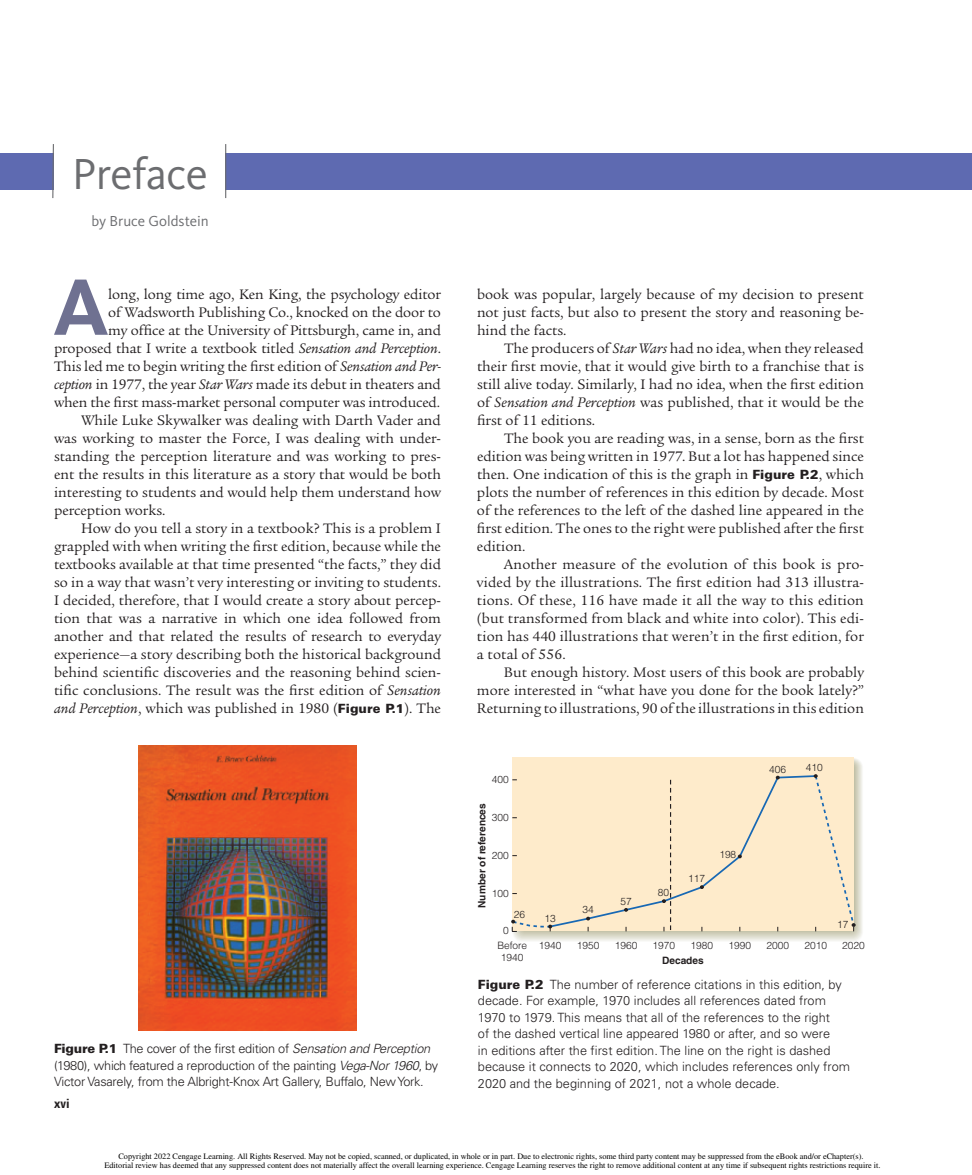
<style>
.page{position:relative;width:972px;height:1175px;background:#fff}
.page>*{position:absolute;margin:0;border:0;box-sizing:border-box;transform-origin:0 0}
.t1{font:700 82.8px "Kievit OT";color:#6f7191}
.t2{font:45px "Kievit OT";letter-spacing:-.015em;color:#6c6d70}
.t3{font:15px "Legacy Serif Std";color:#231f20}
.t4{font:15px "Kievit OT";color:#6c6d70}
.t5{font:300 12.75px/16.5px "Univers LT Std";color:#231f20}
.t6{font:300 12.75px/16.5px "Univers LT Std";letter-spacing:-.02em;color:#231f20}
.t7{font:700 condensed 12.75px "Univers LT Std";color:#231f20}
.t8{font:300 10.2px/12.1px "Helvetica LT Std";color:#231f20;text-align:center}
.t9{font:700 10.2px/14.5px "Helvetica LT Std";color:#231f20}
.t10{font:8.25px/9.6px "Times";color:#000;text-align:center}
.s1{font-style:italic}
.s2{font-family:"Univers LT Std";font-weight:900;font-size:12.75px}
.s3{font-weight:900}
.s4{font-weight:300}
</style>
<div class="page">
<div style="left:226px;top:153px;width:746px;height:36px;background:#5e6ab1"></div>
<hr style="left:225px;top:144px;width:1px;height:54px;background:#6c6d70">
<img style="left:139px;top:745px;width:217px;height:285px">
<div style="left:512px;top:757px;width:342px;height:174px;background:#feebcb"></div>
<svg style="left:511px;top:774px;width:345px;height:158px"></svg>
<div style="left:0;top:153px;width:53px;height:36px;background:#5e6ab1"></div>
<svg style="left:52px;top:144px;width:2px;height:54px"></svg>
<p class="t2" style="left:72px;top:147px;width:137px">Preface</p>
<p class="t4" style="left:91px;top:212px;width:119px">by Bruce Goldstein</p>
<p class="t1" style="left:53px;top:257px;width:58px">A</p>
<p class="t3" style="left:108px;top:285px;width:334px">long, long time ago, Ken King, the psychology editor</p>
<p class="t3" style="left:108px;top:303px;width:334px">of Wadsworth Publishing Co., knocked on the door to</p>
<p class="t3" style="left:108px;top:321px;width:334px">my office at the University of Pittsburgh, came in, and</p>
<p class="t3" style="left:54px;top:339px;width:389px">proposed that I write a textbook titled <span class="s1">Sensation and Perception</span>.</p>
<p class="t3" style="left:54px;top:357px;width:389px">This led me to begin writing the first edition of <span class="s1">Sensation and Per-</span></p>
<p class="t3" style="left:54px;top:375px;width:388px"><span class="s1">ception</span> in 1977, the year <span class="s1">Star Wars</span> made its debut in theaters and</p>
<p class="t3" style="left:54px;top:393px;width:388px">when the first mass-market personal computer was introduced.</p>
<p class="t3" style="left:81px;top:411px;width:361px">While Luke Skywalker was dealing with Darth Vader and</p>
<p class="t3" style="left:54px;top:429px;width:388px">was working to master the Force, I was dealing with under-</p>
<p class="t3" style="left:54px;top:447px;width:388px">standing the perception literature and was working to pres-</p>
<p class="t3" style="left:54px;top:465px;width:389px">ent the results in this literature as a story that would be both</p>
<p class="t3" style="left:54px;top:483px;width:388px">interesting to students and would help them understand how</p>
<p class="t3" style="left:54px;top:501px;width:113px">perception works.</p>
<p class="t3" style="left:81px;top:519px;width:361px">How do you tell a story in a textbook? This is a problem I</p>
<p class="t3" style="left:54px;top:537px;width:389px">grappled with when writing the first edition, because while the</p>
<p class="t3" style="left:54px;top:555px;width:389px">textbooks available at that time presented “the facts,” they did</p>
<p class="t3" style="left:54px;top:573px;width:389px">so in a way that wasn’t very interesting or inviting to students.</p>
<p class="t3" style="left:54px;top:591px;width:388px">I decided, therefore, that I would create a story about percep-</p>
<p class="t3" style="left:54px;top:609px;width:389px">tion that was a narrative in which one idea followed from</p>
<p class="t3" style="left:54px;top:627px;width:389px">another and that related the results of research to everyday</p>
<p class="t3" style="left:54px;top:645px;width:389px">experience—a story describing both the historical background</p>
<p class="t3" style="left:54px;top:663px;width:389px">behind scientific discoveries and the reasoning behind scien-</p>
<p class="t3" style="left:54px;top:681px;width:389px">tific conclusions. The result was the first edition of <span class="s1">Sensation</span></p>
<p class="t3" style="left:54px;top:699px;width:388px"><span class="s1">and Perception</span>, which was published in 1980 (<span class="s2">Figure P.1</span>). The</p>
<p class="t6" style="left:54px;top:1040px;width:386px"><span class="s3">Figure P.1</span> The cover of the first edition of <span class="s1">Sensation and Perception </span>(1980), which featured a reproduction of the painting <span class="s1">Vega-Nor 1960</span>, by<br>Victor Vasarely, from the Albright-Knox Art Gallery, Buffalo, New York.</p>
<p class="t7" style="left:54px;top:1095px;width:17px">xvi</p>
<p class="t3" style="left:477px;top:285px;width:388px">book was popular, largely because of my decision to present</p>
<p class="t3" style="left:477px;top:303px;width:389px">not just facts, but also to present the story and reasoning be-</p>
<p class="t3" style="left:477px;top:321px;width:91px">hind the facts.</p>
<p class="t3" style="left:504px;top:339px;width:361px">The producers of <span class="s1">Star Wars</span> had no idea, when they released</p>
<p class="t3" style="left:477px;top:357px;width:388px">their first movie, that it would give birth to a franchise that is</p>
<p class="t3" style="left:477px;top:375px;width:388px">still alive today. Similarly, I had no idea, when the first edition</p>
<p class="t3" style="left:477px;top:393px;width:388px">of <span class="s1">Sensation and Perception</span> was published, that it would be the</p>
<p class="t3" style="left:477px;top:411px;width:120px">first of 11 editions.</p>
<p class="t3" style="left:504px;top:429px;width:362px">The book you are reading was, in a sense, born as the first</p>
<p class="t3" style="left:477px;top:447px;width:388px">edition was being written in 1977. But a lot has happened since</p>
<p class="t3" style="left:477px;top:465px;width:388px">then. One indication of this is the graph in <span class="s2">Figure P.2</span>, which</p>
<p class="t3" style="left:477px;top:483px;width:389px">plots the number of references in this edition by decade. Most</p>
<p class="t3" style="left:477px;top:501px;width:388px">of the references to the left of the dashed line appeared in the</p>
<p class="t3" style="left:477px;top:519px;width:389px">first edition. The ones to the right were published after the first</p>
<p class="t3" style="left:477px;top:537px;width:50px">edition.</p>
<p class="t3" style="left:504px;top:555px;width:362px">Another measure of the evolution of this book is pro-</p>
<p class="t3" style="left:477px;top:573px;width:388px">vided by the illustrations. The first edition had 313 illustra-</p>
<p class="t3" style="left:477px;top:591px;width:388px">tions. Of these, 116 have made it all the way to this edition</p>
<p class="t3" style="left:477px;top:609px;width:389px">(but transformed from black and white into color). This edi-</p>
<p class="t3" style="left:477px;top:627px;width:389px">tion has 440 illustrations that weren’t in the first edition, for</p>
<p class="t3" style="left:477px;top:645px;width:90px">a total of 556.</p>
<p class="t3" style="left:504px;top:663px;width:362px">But enough history. Most users of this book are probably</p>
<p class="t3" style="left:477px;top:681px;width:389px">more interested in “what have you done for the book lately?”</p>
<p class="t3" style="left:477px;top:699px;width:388px">Returning to illustrations, 90 of the illustrations in this edition</p>
<p class="t8" style="left:492px;top:773px;width:18px">400</p>
<p class="t9" style="left:474px;top:908px;width:106px;rotate:-90deg">Number of references</p>
<p class="t8" style="left:492px;top:811px;width:18px">300</p>
<p class="t8" style="left:492px;top:848px;width:18px">200</p>
<p class="t8" style="left:492px;top:886px;width:18px">100</p>
<p class="t8" style="left:514px;top:907px;width:13px">26</p>
<p class="t8" style="left:503px;top:924px;width:7px">0</p>
<p class="t8" style="left:545px;top:912px;width:13px">13</p>
<p class="t8" style="left:582px;top:903px;width:13px">34</p>
<p class="t8" style="left:620px;top:894px;width:13px">57</p>
<p class="t8" style="left:658px;top:886px;width:13px">80</p>
<p class="t8" style="left:688px;top:872px;width:18px">117</p>
<p class="t8" style="left:719px;top:847px;width:18px">198</p>
<p class="t8" style="left:769px;top:762px;width:18px">406</p>
<p class="t8" style="left:806px;top:761px;width:18px">410</p>
<p class="t8" style="left:837px;top:918px;width:13px">17</p>
<p class="t8" style="left:497px;top:939px;width:31px">Before<br>1940</p>
<p class="t8" style="left:577px;top:939px;width:24px">1950</p>
<p class="t8" style="left:615px;top:939px;width:24px">1960</p>
<p class="t9" style="left:662px;top:938px;width:43px;text-indent:-9px"><span class="s4">1970<br></span>Decades</p>
<p class="t8" style="left:691px;top:939px;width:24px">1980</p>
<p class="t8" style="left:729px;top:939px;width:24px">1990</p>
<p class="t8" style="left:766px;top:939px;width:24px">2000</p>
<p class="t8" style="left:804px;top:939px;width:24px">2010</p>
<p class="t8" style="left:842px;top:939px;width:24px">2020</p>
<p class="t8" style="left:539px;top:939px;width:24px">1940</p>
<p class="t5" style="left:478px;top:976px;width:374px"><span class="s3">Figure P.2</span> The number of reference citations in this edition, by decade. For example, 1970 includes all references dated from 1970 to 1979. This means that all of the references to the right<br>of the dashed vertical line appeared 1980 or after, and so were<br>in editions after the first edition. The line on the right is dashed because it connects to 2020, which includes references only from 2020 and the beginning of 2021, not a whole decade.</p>
<p class="t10" style="left:104px;top:1151px;width:778px">Copyright 2022 Cengage Learning. All Rights Reserved. May not be copied, scanned, or duplicated, in whole or in part. Due to electronic rights, some third party content may be suppressed from the eBook and/or eChapter(s).<br>Editorial review has deemed that any suppressed content does not materially affect the overall learning experience. Cengage Learning reserves the right to remove additional content at any time if subsequent rights restrictions require it.</p>
</div>
